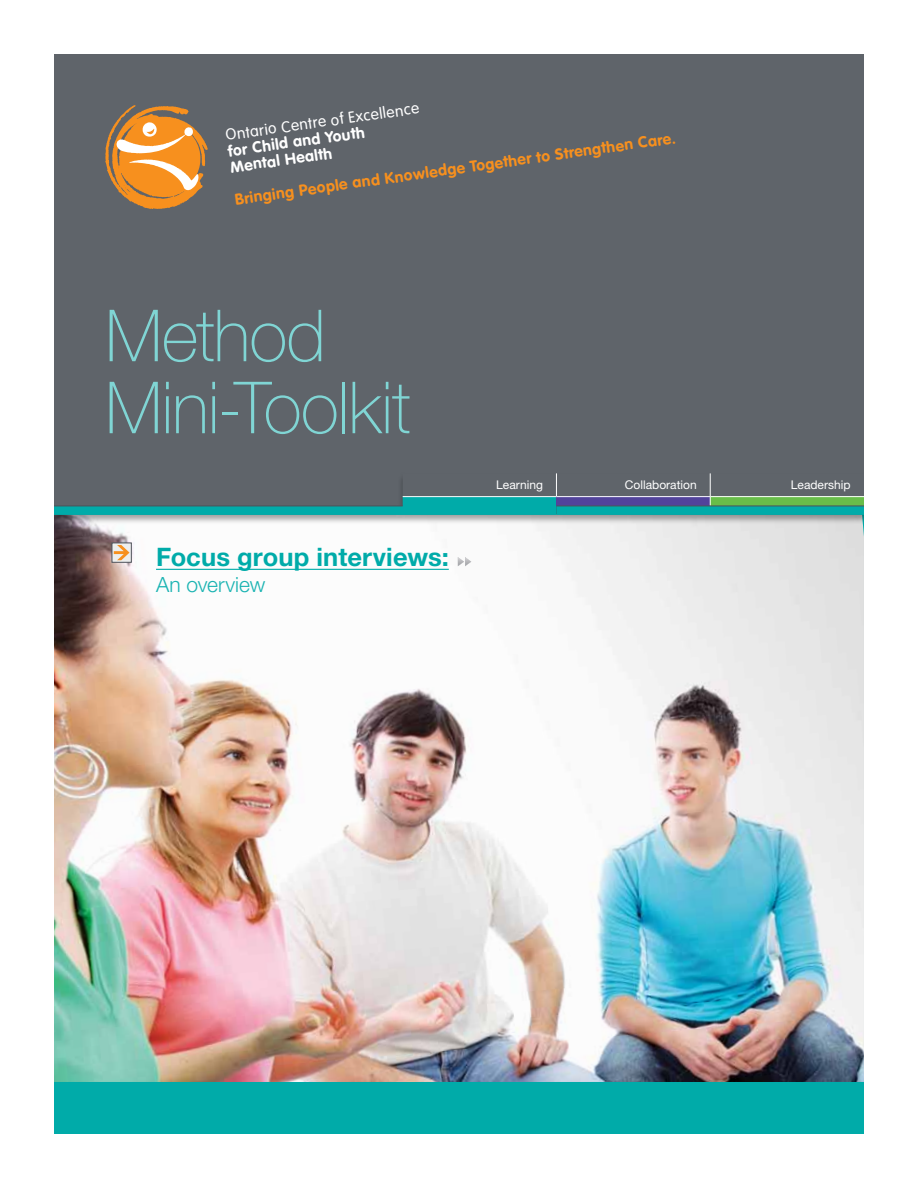
<style>
.page{position:relative;width:918px;height:1188px;background:#fff}
.page>*{position:absolute;margin:0;border:0;box-sizing:border-box;transform-origin:0 0}
.t1{font:100 72px/72px "Helvetica Neue LT Std";letter-spacing:-.015em;color:#80d5d4}
.t2{font:700 25.5px "Helvetica Neue LT Std";letter-spacing:.005em;color:#00aba9}
.t3{font:300 21px "Helvetica Neue LT Std";color:#1ab3b2}
.t4{font:700 15.6px "VAG Rounded Std";color:#f7901e}
.t5{font:700 15.6px/16.4px "VAG Rounded Std";color:#fff}
.t6{font:300 15.6px "VAG Rounded Std";color:#fff}
.t7{font:12px "Helvetica Neue LT Std";color:#fff}
</style>
<div class="page">
<div style="left:54px;top:54px;width:810px;height:1079px;background:#5f646a"></div>
<img style="left:54px;top:525px;width:810px;height:557px">
<div style="left:54px;top:1082px;width:810px;height:51px;background:#00aba9"></div>
<svg style="left:112px;top:543px;width:20px;height:20px"></svg>
<svg style="left:114px;top:545px;width:16px;height:15px"></svg>
<div style="left:48px;top:472px;width:822px;height:53px;background:#000;opacity:.35"></div>
<svg style="left:54px;top:473px;width:810px;height:42px"></svg>
<hr style="left:54px;top:506px;width:349px;height:1px;background:#4d525a">
<hr style="left:556px;top:506px;width:154px;height:1px;background:#4d525a">
<hr style="left:710px;top:506px;width:154px;height:1px;background:#4d525a">
<div style="left:4px;top:42px;width:50px;height:1117px;background:#fff"></div>
<div style="left:864px;top:33px;width:50px;height:1117px;background:#fff"></div>
<svg style="left:105px;top:105px;width:103px;height:104px"></svg>
<hr style="left:156px;top:569px;width:293px;height:1px;background:#00aba9">
<svg style="left:458px;top:557px;width:13px;height:9px"></svg>
<p class="t6" style="left:225px;top:126px;width:197px;rotate:-8deg">Ontario Centre of Excellence</p>
<p class="t5" style="left:227px;top:144px;width:139px;rotate:-8deg">for Child and Youth<br>Mental Health</p>
<p class="t4" style="left:234px;top:191px;width:446px;rotate:-8deg">Bringing People and Knowledge Together to Strengthen Care.</p>
<h1 class="t1" style="left:105px;top:300px;width:307px">Method<br>Mini-Toolkit</h1>
<h2 class="t2" style="left:156px;top:541px;width:294px">Focus group interviews:</h2>
<h3 class="t3" style="left:156px;top:572px;width:111px">An overview</h3>
<p class="t7" style="left:496px;top:477px;width:48px">Learning</p>
<p class="t7" style="left:625px;top:477px;width:73px">Collaboration</p>
<p class="t7" style="left:791px;top:477px;width:61px">Leadership</p>
</div>
